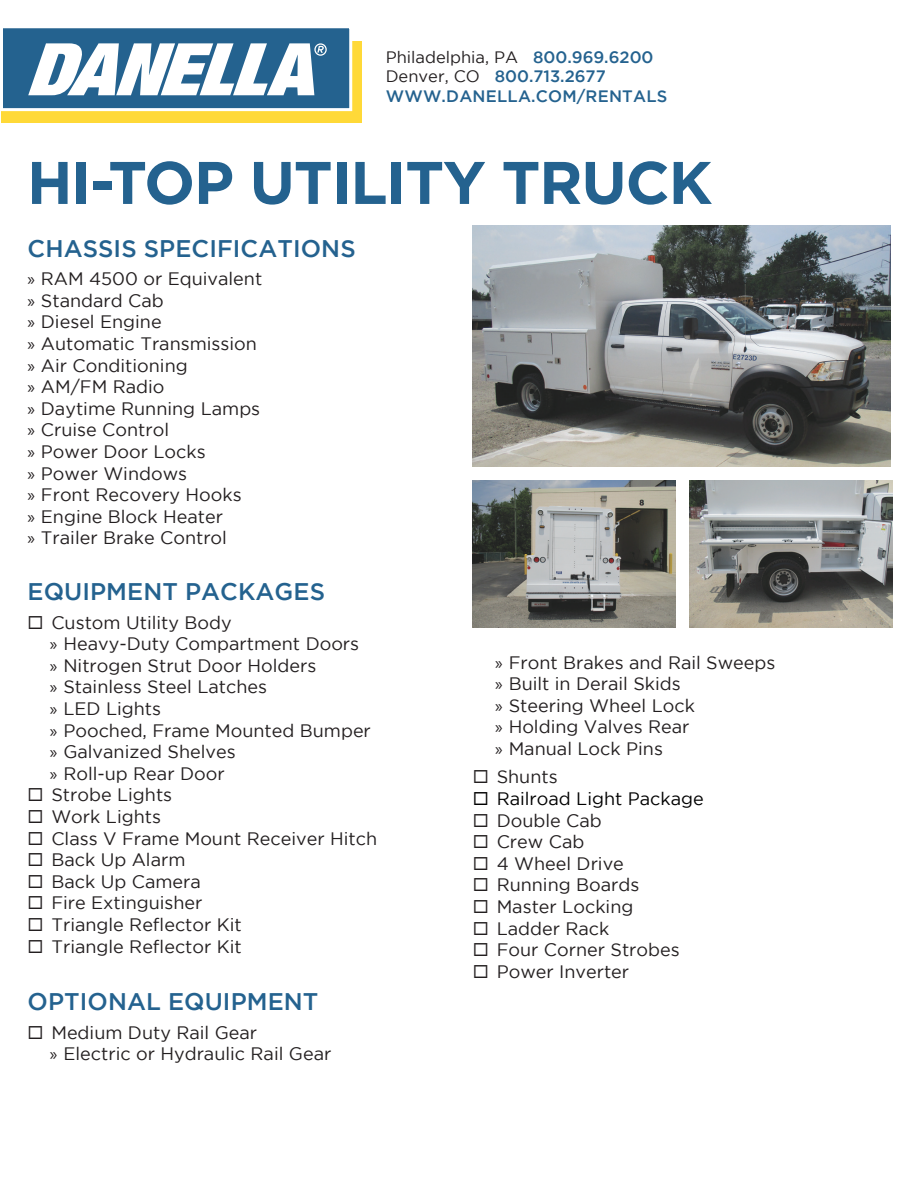
<style>
.page{position:relative;width:918px;height:1188px;background:#fff}
.page>*{position:absolute;margin:0;border:0;box-sizing:border-box;transform-origin:0 0}
.t1{font:700 60px "Gotham";letter-spacing:-.02em;color:#24628f}
.t2{font:500 24px "Gotham";letter-spacing:.005em;color:#24628f}
.t3{font:18px/21.6px "Gotham";color:#231f20}
.t4{font:18px "Gotham";color:#000}
.t5{font:500 16.5px/19.8px "Gotham";letter-spacing:.015em;color:#24628f}
.s1{font-weight:400;color:#231f20}
.s2{font-family:"Myriad Pro"}
</style>
<div class="page">
<div style="left:2px;top:41px;width:360px;height:82px;background:#ffd938"></div>
<div style="left:2px;top:27px;width:349px;height:83px;background:#24628f"></div>
<div style="left:0;top:25px;width:352px;height:86px;border:3px solid #fff"></div>
<svg style="left:28px;top:43px;width:299px;height:52px"></svg>
<img style="left:473px;top:225px;width:418px;height:242px">
<img style="left:689px;top:481px;width:203px;height:146px">
<img style="left:472px;top:481px;width:203px;height:146px">
<p class="t5" style="left:386px;top:46px;width:283px"><span class="s1">Philadelphia, PA</span> 800.969.6200<br><span class="s1">Denver, CO</span> 800.713.2677<br>WWW.DANELLA.COM/RENTALS</p>
<h1 class="t1" style="left:27px;top:148px;width:687px">HI-TOP UTILITY TRUCK</h1>
<h2 class="t2" style="left:28px;top:234px;width:330px">CHASSIS SPECIFICATIONS</h2>
<p class="t3" style="left:27px;top:268px;width:236px"><span class="s2">»</span> RAM 4500 or Equivalent <span class="s2">»</span> Standard Cab<br><span class="s2">»</span> Diesel Engine<br><span class="s2">»</span> Automatic Transmission <span class="s2">»</span> Air Conditioning<br><span class="s2">»</span> AM/FM Radio<br><span class="s2">»</span> Daytime Running Lamps <span class="s2">»</span> Cruise Control<br><span class="s2">»</span> Power Door Locks<br><span class="s2">»</span> Power Windows<br><span class="s2">»</span> Front Recovery Hooks<br><span class="s2">»</span> Engine Block Heater<br><span class="s2">»</span> Trailer Brake Control</p>
<h2 class="t2" style="left:28px;top:578px;width:299px">EQUIPMENT PACKAGES</h2>
<p class="t3" style="left:50px;top:611px;width:329px">Custom Utility Body<br><span class="s2">»</span> Heavy-Duty Compartment Doors<br><span class="s2">»</span> Nitrogen Strut Door Holders<br><span class="s2">»</span> Stainless Steel Latches<br><span class="s2">»</span> LED Lights<br><span class="s2">»</span> Pooched, Frame Mounted Bumper <span class="s2">»</span> Galvanized Shelves<br><span class="s2">»</span> Roll-up Rear Door<br>Strobe Lights<br>Work Lights<br>Class V Frame Mount Receiver Hitch<br>Back Up Alarm<br>Back Up Camera<br>Fire Extinguisher<br>Triangle Reflector Kit<br>Triangle Reflector Kit</p>
<h2 class="t2" style="left:28px;top:988px;width:292px">OPTIONAL EQUIPMENT</h2>
<p class="t3" style="left:50px;top:1021px;width:283px">Medium Duty Rail Gear<br><span class="s2">»</span> Electric or Hydraulic Rail Gear</p>
<p class="t3" style="left:495px;top:651px;width:282px"><span class="s2">»</span> Front Brakes and Rail Sweeps <span class="s2">»</span> Built in Derail Skids<br><span class="s2">»</span> Steering Wheel Lock<br><span class="s2">»</span> Holding Valves Rear<br><span class="s2">»</span> Manual Lock Pins</p>
<p class="t3" style="left:497px;top:766px;width:63px">Shunts</p>
<p class="t4" style="left:497px;top:789px;width:209px">Railroad Light Package</p>
<p class="t3" style="left:497px;top:809px;width:185px">Double Cab<br>Crew Cab<br>4 Wheel Drive<br>Running Boards<br>Master Locking<br>Ladder Rack<br>Four Corner Strobes<br>Power Inverter</p>
</div>
